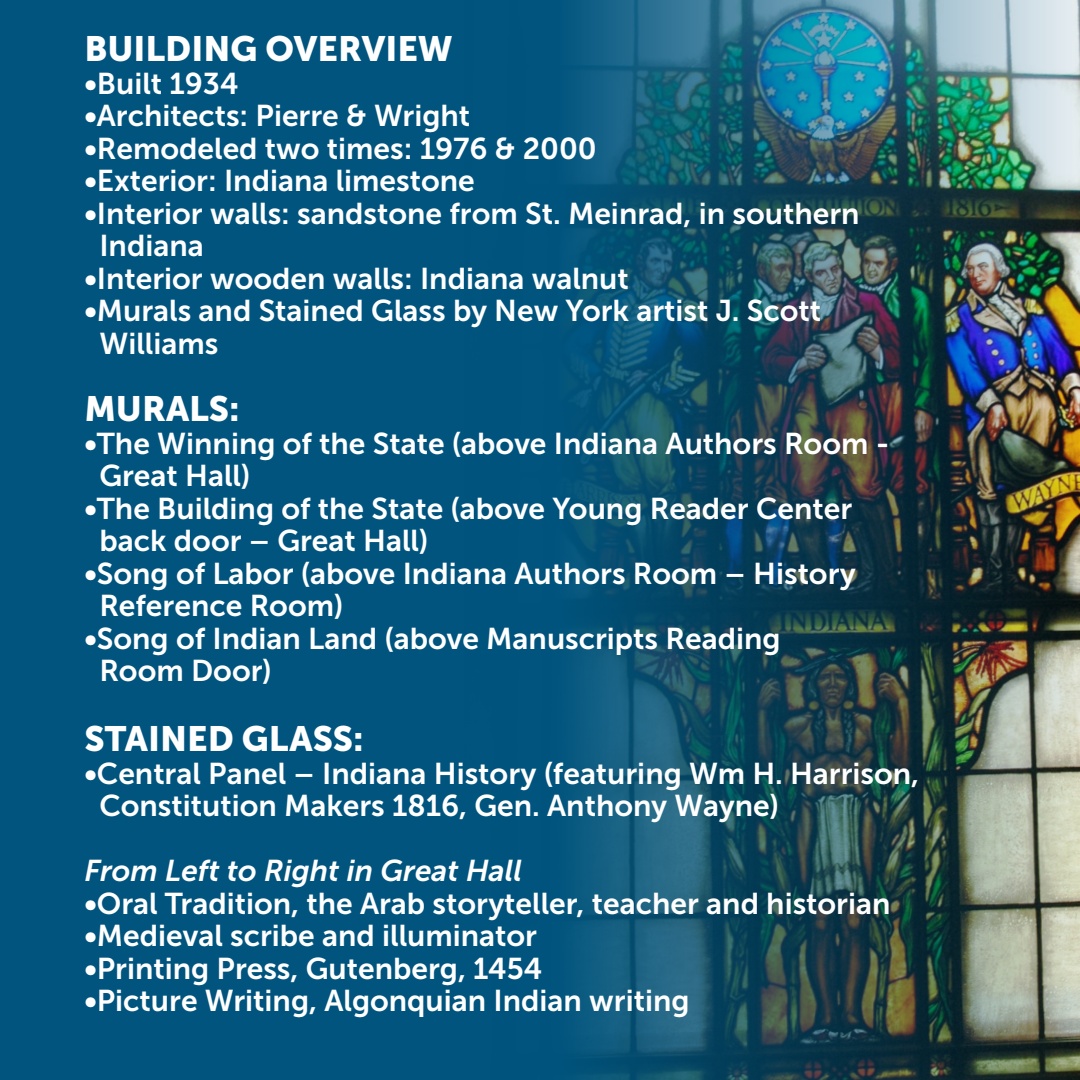
<style>
.page{position:relative;width:1080px;height:1080px;background:#00547e}
.page>*{position:absolute;margin:0;border:0;box-sizing:border-box;transform-origin:0 0}
.Paragraph_Style_1{font:35px "Museo Sans 900";color:#fff}
.Paragraph_Style_1-2{font:30px/32.5px "Museo Sans 700";color:#fff}
.Paragraph_Style_1-3{font:italic 30px "Museo Sans 700";color:#fff}
</style>
<div class="page">
<img style="left:580px;top:0;width:500px;height:1080px">
<p class="Paragraph_Style_1" style="left:84px;top:29px;width:370px">BUILDING OVERVIEW</p>
<p class="Paragraph_Style_1-2" style="left:84px;top:67px;width:156px">•Built 1934</p>
<p class="Paragraph_Style_1-2" style="left:84px;top:100px;width:387px">•Architects: Pierre &amp; Wright</p>
<p class="Paragraph_Style_1-2" style="left:84px;top:132px;width:514px">•Remodeled two times: 1976 &amp; 2000</p>
<p class="Paragraph_Style_1-2" style="left:84px;top:165px;width:392px">•Exterior: Indiana limestone</p>
<p class="Paragraph_Style_1-2" style="left:99px;top:197px;width:762px;text-indent:-15px">•Interior walls: sandstone from St. Meinrad, in southern<br>Indiana</p>
<p class="Paragraph_Style_1-2" style="left:84px;top:262px;width:546px">•Interior wooden walls: Indiana walnut</p>
<p class="Paragraph_Style_1-2" style="left:99px;top:295px;width:723px;text-indent:-15px">•Murals and Stained Glass by New York artist J. Scott<br>Williams</p>
<p class="Paragraph_Style_1" style="left:84px;top:389px;width:157px">MURALS:</p>
<p class="Paragraph_Style_1-2" style="left:99px;top:427px;width:792px;text-indent:-15px">•The Winning of the State (above Indiana Authors Room -<br>Great Hall)</p>
<p class="Paragraph_Style_1-2" style="left:99px;top:492px;width:754px;text-indent:-15px">•The Building of the State (above Young Reader Center back door – Great Hall)</p>
<p class="Paragraph_Style_1-2" style="left:99px;top:557px;width:758px;text-indent:-15px">•Song of Labor (above Indiana Authors Room – History<br>Reference Room)</p>
<p class="Paragraph_Style_1-2" style="left:99px;top:622px;width:683px;text-indent:-15px">•Song of Indian Land (above Manuscripts Reading<br>Room Door)</p>
<p class="Paragraph_Style_1" style="left:84px;top:719px;width:281px">STAINED GLASS:</p>
<p class="Paragraph_Style_1-2" style="left:99px;top:757px;width:821px;text-indent:-15px">•Central Panel – Indiana History (featuring Wm H. Harrison,<br>Constitution Makers 1816, Gen. Anthony Wayne)</p>
<p class="Paragraph_Style_1-3" style="left:84px;top:854px;width:439px">From Left to Right in Great Hall</p>
<p class="Paragraph_Style_1-2" style="left:84px;top:887px;width:808px">•Oral Tradition, the Arab storyteller, teacher and historian</p>
<p class="Paragraph_Style_1-2" style="left:84px;top:920px;width:454px">•Medieval scribe and illuminator</p>
<p class="Paragraph_Style_1-2" style="left:84px;top:952px;width:460px">•Printing Press, Gutenberg, 1454</p>
<p class="Paragraph_Style_1-2" style="left:84px;top:985px;width:607px">•Picture Writing, Algonquian Indian writing</p>
</div>
